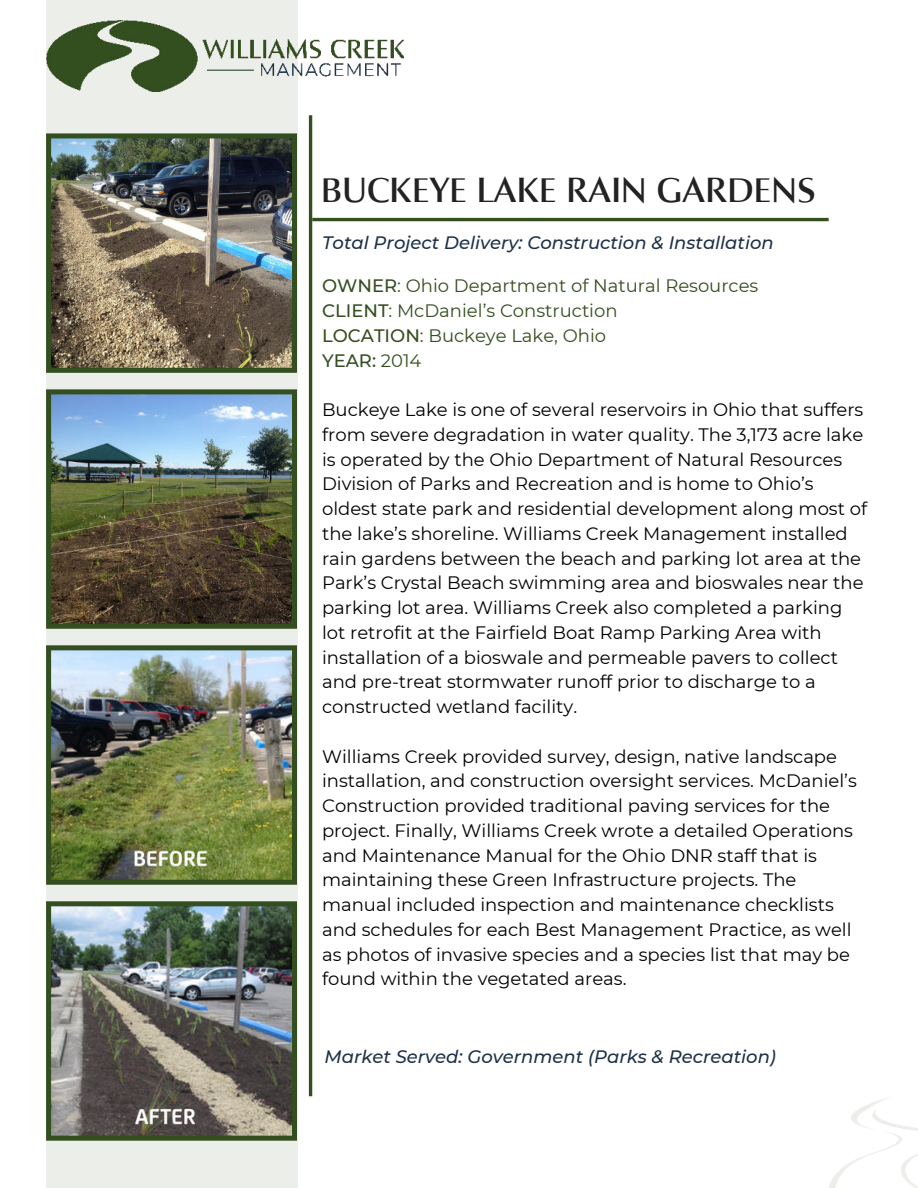
<style>
.page{position:relative;width:918px;height:1188px;background:#fff}
.page>*{position:absolute;margin:0;border:0;box-sizing:border-box;transform-origin:0 0}
.t1{font:42px "Charpentier Sans Pro";color:#222}
.t2{font:18px/24.8px "Montserrat";color:#000}
.t3{font:18px/24.8px "Montserrat";color:#344f1f}
.t4{font:italic 500 18px "Montserrat";color:#1e3148}
.s1{font-weight:500}
</style>
<div class="page">
<hr style="left:312px;top:218px;width:517px;height:3px;background:#344f1f">
<hr style="left:309px;top:115px;width:3px;height:981px;background:#344f1f">
<div style="left:46px;top:0;width:251px;height:1188px;background:#ebeee9"></div>
<img style="left:46px;top:133px;width:251px;height:240px">
<img style="left:46px;top:389px;width:251px;height:240px">
<img style="left:46px;top:645px;width:251px;height:240px">
<img style="left:46px;top:20px;width:358px;height:71px">
<img style="left:828px;top:1097px;width:90px;height:91px">
<img style="left:46px;top:901px;width:251px;height:240px">
<h1 class="t1" style="left:322px;top:167px;width:496px">BUCKEYE LAKE RAIN GARDENS</h1>
<p class="t4" style="left:322px;top:230px;width:453px">Total Project Delivery: Construction &amp; Installation</p>
<p class="t3" style="left:322px;top:273px;width:438px"><span class="s1">OWNER</span>: Ohio Department of Natural Resources<br><span class="s1">CLIENT</span>: McDaniel’s Construction<br><span class="s1">LOCATION</span>: Buckeye Lake, Ohio<br><span class="s1">YEAR:</span> 2014</p>
<p class="t2" style="left:322px;top:397px;width:547px">Buckeye Lake is one of several reservoirs in Ohio that suffers from severe degradation in water quality. The 3,173 acre lake is operated by the Ohio Department of Natural Resources Division of Parks and Recreation and is home to Ohio’s oldest state park and residential development along most of the lake’s shoreline. Williams Creek Management installed rain gardens between the beach and parking lot area at the Park’s Crystal Beach swimming area and bioswales near the parking lot area. Williams Creek also completed a parking lot retrofit at the Fairfield Boat Ramp Parking Area with installation of a bioswale and permeable pavers to collect and pre-treat stormwater runoff prior to discharge to a constructed wetland facility.</p>
<p class="t2" style="left:322px;top:743px;width:536px">Williams Creek provided survey, design, native landscape installation, and construction oversight services. McDaniel’s Construction provided traditional paving services for the project. Finally, Williams Creek wrote a detailed Operations and Maintenance Manual for the Ohio DNR staff that is maintaining these Green Infrastructure projects. The manual included inspection and maintenance checklists and schedules for each Best Management Practice, as well as photos of invasive species and a species list that may be found within the vegetated areas.</p>
<p class="t4" style="left:325px;top:1044px;width:453px">Market Served: Government (Parks &amp; Recreation)</p>
</div>
